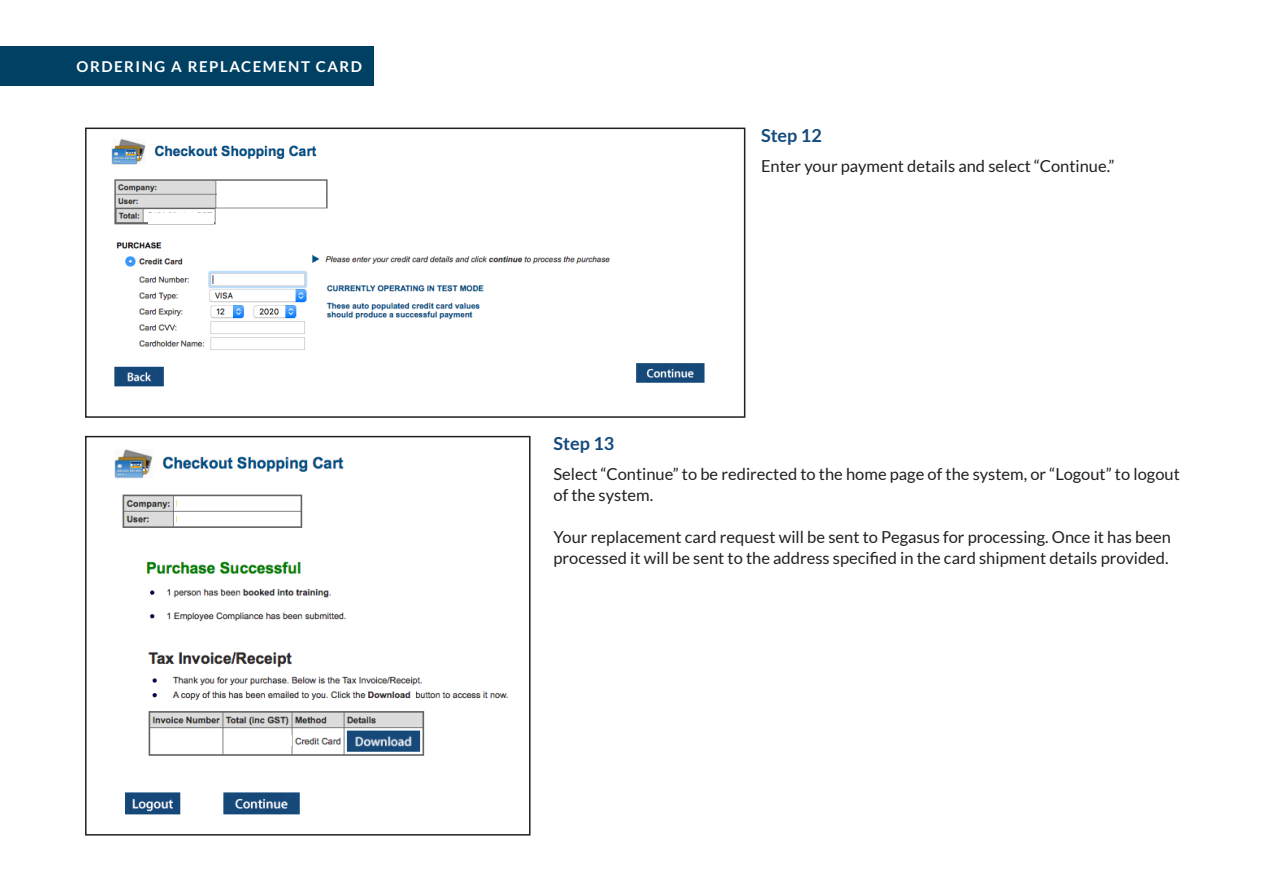
<style>
.page{position:relative;width:1263px;height:893px;background:#fff}
.page>*{position:absolute;margin:0;border:0;box-sizing:border-box;transform-origin:0 0}
.h2-RED{font:700 18px "Lato";color:#144a7d}
.copy-n{font:16.5px/21px "Lato";color:#231f20}
.t1{font:700 15px "Lato";letter-spacing:.1em;color:#fff}
</style>
<div class="page">
<div style="left:0;top:47px;width:373px;height:39px;background:#004063"></div>
<img style="left:111px;top:139px;width:594px;height:248px">
<div style="left:85px;top:128px;width:660px;height:290px;border:2px solid #231f20"></div>
<div style="left:217px;top:183px;width:109px;height:23px;background:#fff"></div>
<div style="left:148px;top:213px;width:65px;height:10px;background:#fff"></div>
<img style="left:114px;top:449px;width:394px;height:366px">
<div style="left:85px;top:436px;width:445px;height:400px;border:2px solid #231f20"></div>
<div style="left:177px;top:499px;width:122px;height:11px;background:#fff"></div>
<div style="left:177px;top:515px;width:70px;height:11px;background:#fff"></div>
<div style="left:251px;top:736px;width:40px;height:10px;background:#fff"></div>
<div style="left:163px;top:736px;width:40px;height:10px;background:#fff"></div>
<p class="t1" style="left:77px;top:58px;width:287px">ORDERING A REPLACEMENT CARD</p>
<p class="h2-RED" style="left:761px;top:125px;width:62px">Step 12</p>
<p class="copy-n" style="left:761px;top:155px;width:355px">Enter your payment details and select “Continue.”</p>
<p class="h2-RED" style="left:553px;top:433px;width:62px">Step 13</p>
<p class="copy-n" style="left:553px;top:463px;width:628px">Select “Continue” to be redirected to the home page of the system, or “Logout” to logout of the system.</p>
<p class="copy-n" style="left:553px;top:527px;width:619px">Your replacement card request will be sent to Pegasus for processing. Once it has been processed it will be sent to the address specified in the card shipment details provided.</p>
</div>
